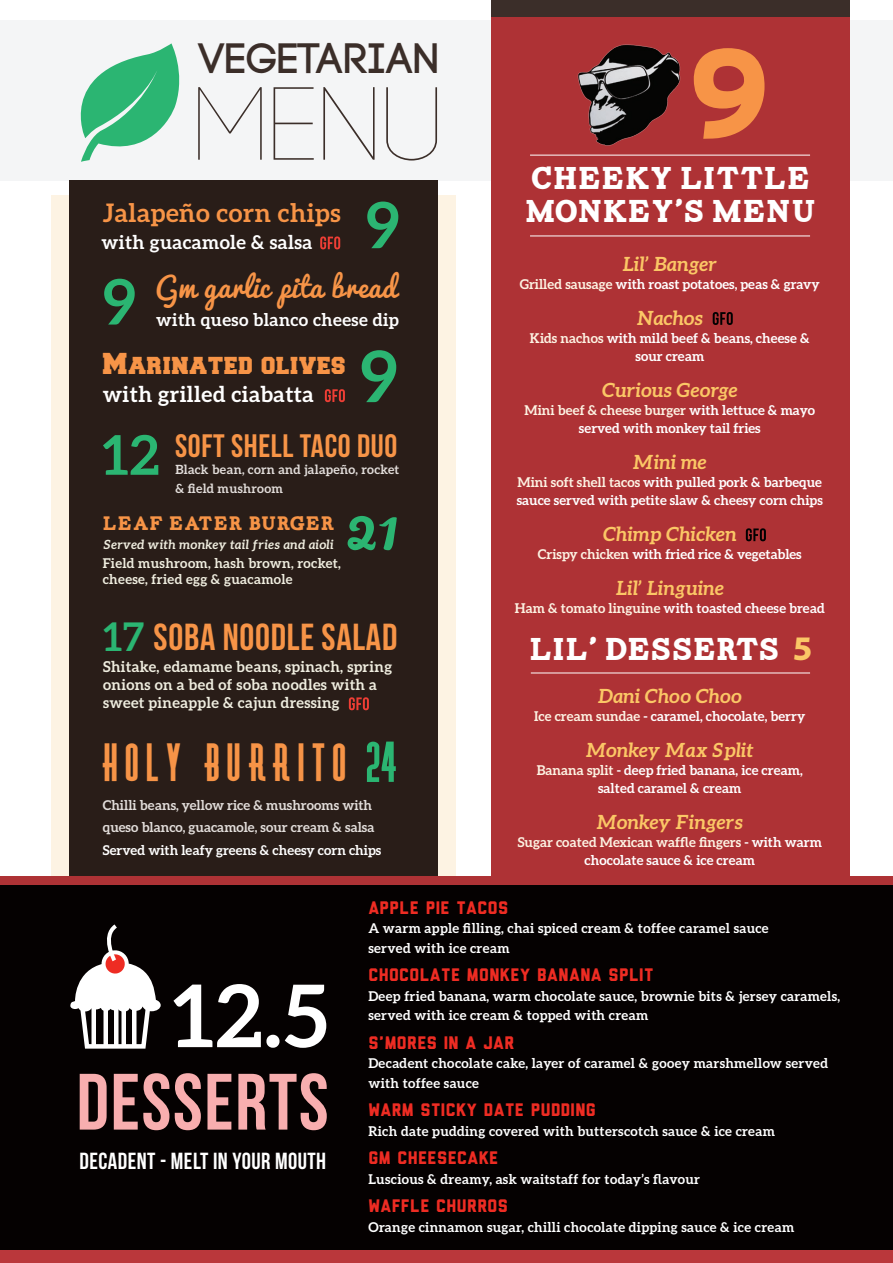
<style>
.page{position:relative;width:893px;height:1263px;background:#fff}
.page>*{position:absolute;margin:0;border:0;box-sizing:border-box;transform-origin:0 0}
.t1{font:117.15px "Facebook Letter Faces";color:#f79447}
.t2{font:300 103.65px "Code";color:#3b2e29}
.t3{font:700 86.4px "Aleo";color:#fff}
.t4{font:79.65px "Bebas Neue";letter-spacing:.02em;color:#f8aeaf}
.t5{font:700 71.1px "Aleo";color:#2bb572}
.t6{font:64.05px "Pacifico";color:#2bb572}
.t7{font:700 63.75px "Aleo";color:#2bb572}
.t8{font:700 62.7px "Aleo";color:#2bb572}
.t9{font:700 54.75px "Aleo";color:#2bb572}
.t10{font:47.1px "Diner Obese";letter-spacing:.17em;color:#f79447}
.t11{font:700 42.45px "Code";letter-spacing:.02em;color:#3b2e29}
.t12{font:37.65px "Bebas Neue";letter-spacing:.02em;color:#f79447}
.t13{font:32.4px "Bebas Neue";letter-spacing:.02em;color:#f79447}
.t14{font:31.5px/33px "Carton";letter-spacing:.02em;color:#fff}
.t15{font:27.9px "Pacifico";letter-spacing:.02em;color:#f79447}
.t16{font:700 25.5px "Aleo";letter-spacing:.02em;color:#f79447}
.t17{font:25.5px "Freshman";letter-spacing:.02em;color:#f79447}
.t18{font:23.25px "Bebas Neue";letter-spacing:.02em;color:#fff}
.t19{font:700 21.75px "Aleo";letter-spacing:.02em;color:#fff}
.t20{font:italic 700 19.5px "Aleo";color:#fbc766}
.t21{font:19.5px "Carton";letter-spacing:.04em;color:#f79447}
.t22{font:700 19.05px "Aleo";letter-spacing:.02em;color:#fff}
.t23{font:18px "Liberator";letter-spacing:.02em;color:#ee2c23}
.t24{font:700 17.55px "Aleo";letter-spacing:.02em;color:#fff}
.t25{font:700 15px/18px "Aleo";letter-spacing:.02em;color:#efeddf}
.t26{font:700 13.5px/18px "Aleo";letter-spacing:.005em;color:#fff}
.t27{font:700 13.5px/22.5px "Aleo";color:#e2ddda}
.t28{font:700 13.5px/16.2px "Aleo";letter-spacing:.02em;color:#efeddf}
.t29{font:700 12.75px/19.8px "Aleo";letter-spacing:.02em;color:#e2ddda}
.t30{font:italic 700 12.6px "Aleo";letter-spacing:.02em;color:#efeddf}
.s1{font-family:"Aleo";font-weight:700;font-size:39.45px;color:#2bb572}
.s2{font-size:50.25px;color:#2bb572}
.s3{color:#fdf3e3}
.s4{font-family:"Facebook Letter Faces";font-size:30px;color:#fbc766}
</style>
<div class="page">
<div style="left:0;top:20px;width:893px;height:161px;background:#f4f5f6"></div>
<div style="left:491px;top:0;width:359px;height:20px;background:#3b2e29"></div>
<div style="left:52px;top:195px;width:404px;height:701px;background:#fdf3e3"></div>
<div style="left:0;top:1202px;width:893px;height:61px;background:#ba373b"></div>
<div style="left:69px;top:181px;width:369px;height:705px;background:#291d18"></div>
<div style="left:0;top:882px;width:893px;height:368px;background:#050101"></div>
<svg style="left:70px;top:924px;width:91px;height:125px"></svg>
<div style="left:0;top:876px;width:893px;height:9px;background:#ae3235"></div>
<svg style="left:80px;top:43px;width:100px;height:119px"></svg>
<div style="left:492px;top:17px;width:358px;height:865px;background:#ae3235"></div>
<hr style="left:530px;top:155px;width:280px;height:1px;background:#fff">
<hr style="left:530px;top:236px;width:280px;height:1px;background:#fff">
<img style="left:577px;top:44px;width:104px;height:102px">
<svg style="left:320px;top:236px;width:20px;height:13px"></svg>
<svg style="left:325px;top:389px;width:20px;height:13px"></svg>
<svg style="left:713px;top:312px;width:20px;height:13px"></svg>
<svg style="left:746px;top:528px;width:20px;height:13px"></svg>
<hr style="left:531px;top:673px;width:279px;height:1px;background:#fff">
<svg style="left:349px;top:697px;width:20px;height:13px"></svg>
<h3 class="t11" style="left:200px;top:37px;width:241px">VEGETARIAN</h3>
<h2 class="t2" style="left:193px;top:73px;width:250px">MENU</h2>
<h3 class="t7" style="left:366px;top:188px;width:35px">9</h3>
<h3 class="t15" style="left:156px;top:263px;width:243px">Gm garlic pita bread</h3>
<h3 class="t16" style="left:103px;top:198px;width:239px">Jalapeño corn chips</h3>
<h3 class="t22" style="left:102px;top:231px;width:212px">with guacamole &amp; salsa</h3>
<h3 class="t8" style="left:103px;top:266px;width:34px">9</h3>
<p class="t24" style="left:156px;top:309px;width:244px">with queso blanco cheese dip</p>
<h3 class="t17" style="left:103px;top:352px;width:244px">Marinated olives</h3>
<h3 class="t19" style="left:103px;top:382px;width:213px">with grilled ciabatta</h3>
<h3 class="t5" style="left:360px;top:335px;width:39px">9</h3>
<h3 class="t9" style="left:102px;top:423px;width:59px">12</h3>
<h3 class="t13" style="left:175px;top:428px;width:224px">SOFT SHELL TACO DUO</h3>
<p class="t29" style="left:175px;top:459px;width:225px">Black bean, corn and jalapeño, rocket &amp; field mushroom</p>
<h3 class="t6" style="left:347px;top:469px;width:53px">21</h3>
<h3 class="t21" style="left:103px;top:516px;width:233px">LEAF EATER BURGER</h3>
<p class="t28" style="left:103px;top:554px;width:240px">Field mushroom, hash brown, rocket, cheese, fried egg &amp; guacamole</p>
<p class="t30" style="left:103px;top:537px;width:232px">Served with monkey tail fries and aioli</p>
<h3 class="t12" style="left:103px;top:616px;width:296px"><span class="s1">17</span> SOBA NOODLE SALAD</h3>
<p class="t25" style="left:103px;top:657px;width:290px">Shitake, edamame beans, spinach, spring onions on a bed of soba noodles with a sweet pineapple &amp; cajun dressing</p>
<h3 class="t10" style="left:102px;top:741px;width:295px">HOLY BURRITO <span class="s2">24</span></h3>
<p class="t27" style="left:103px;top:793px;width:273px">Chilli beans, yellow rice &amp; mushrooms with queso blanco, guacamole, sour cream &amp; salsa</p>
<p class="t26" style="left:103px;top:840px;width:280px">Served with leafy greens &amp; cheesy corn chips</p>
<h1 class="t1" style="left:684px;top:23px;width:99px">9</h1>
<h3 class="t14" style="left:525px;top:163px;width:292px">CHEEKY LITTLE<br>MONKEY’S MENU</h3>
<h3 class="t20" style="left:622px;top:252px;width:96px">Lil’ Banger</h3>
<p class="t26" style="left:520px;top:274px;width:301px"><span class="s3">Grilled sausage</span> with roast potatoes, peas &amp; gravy</p>
<h3 class="t20" style="left:637px;top:306px;width:68px">Nachos</h3>
<p class="t26" style="left:530px;top:328px;width:281px;text-align:center"><span class="s3">Kids nachos</span> with mild beef &amp; beans, cheese &amp; sour cream</p>
<h3 class="t20" style="left:602px;top:378px;width:137px">Curious George</h3>
<p class="t26" style="left:525px;top:400px;width:292px;text-align:center"><span class="s3">Mini beef &amp; cheese burger</span> with lettuce &amp; mayo served with monkey tail fries</p>
<h3 class="t20" style="left:633px;top:450px;width:75px">Mini me</h3>
<p class="t26" style="left:517px;top:472px;width:308px"><span class="s3">Mini soft shell tacos</span> with pulled pork &amp; barbeque sauce served with petite slaw &amp; cheesy corn chips</p>
<h3 class="t20" style="left:603px;top:522px;width:135px">Chimp Chicken</h3>
<p class="t26" style="left:538px;top:544px;width:265px"><span class="s3">Crispy chicken</span> with fried rice &amp; vegetables</p>
<h3 class="t20" style="left:616px;top:576px;width:110px">Lil’ Linguine</h3>
<p class="t26" style="left:515px;top:598px;width:311px"><span class="s3">Ham &amp; tomato linguine</span> with toasted cheese bread</p>
<h3 class="t14" style="left:529px;top:633px;width:284px">LIL’ DESSERTS <span class="s4">5</span></h3>
<h3 class="t20" style="left:598px;top:684px;width:146px">Dani Choo Choo</h3>
<p class="t26" style="left:534px;top:706px;width:273px"><span class="s3">Ice cream sundae</span> - caramel, chocolate, berry</p>
<h3 class="t20" style="left:586px;top:738px;width:169px">Monkey Max Split</h3>
<p class="t26" style="left:537px;top:760px;width:267px;text-align:center"><span class="s3">Banana split</span> - deep fried banana, ice cream, salted caramel &amp; cream</p>
<h3 class="t20" style="left:596px;top:810px;width:148px">Monkey Fingers</h3>
<p class="t26" style="left:518px;top:832px;width:306px;text-align:center"><span class="s3">Sugar coated Mexican waffle fingers</span> - with warm chocolate sauce &amp; ice cream</p>
<h3 class="t3" style="left:172px;top:966px;width:157px">12.5</h3>
<h3 class="t4" style="left:77px;top:1058px;width:254px">DESSERTS</h3>
<h3 class="t18" style="left:79px;top:1148px;width:248px">DECADENT - MELT IN YOUR MOUTH</h3>
<h3 class="t23" style="left:368px;top:901px;width:141px">APPLE PIE TACOS</h3>
<p class="t26" style="left:368px;top:918px;width:402px;line-height:19.5px">A warm apple filling, chai spiced cream &amp; toffee caramel sauce served with ice cream</p>
<h3 class="t23" style="left:368px;top:968px;width:287px">CHOCOLATE MONKEY BANANA SPLIT</h3>
<p class="t26" style="left:368px;top:986px;width:473px;line-height:19.5px">Deep fried banana, warm chocolate sauce, brownie bits &amp; jersey caramels, served with ice cream &amp; topped with cream</p>
<h3 class="t23" style="left:368px;top:1036px;width:147px">S’MORES IN A JAR</h3>
<p class="t26" style="left:368px;top:1053px;width:461px;line-height:19.5px">Decadent chocolate cake, layer of caramel &amp; gooey marshmellow served with toffee sauce</p>
<h3 class="t23" style="left:368px;top:1103px;width:229px">WARM STICKY DATE PUDDING</h3>
<p class="t26" style="left:368px;top:1121px;width:408px">Rich date pudding covered with butterscotch sauce &amp; ice cream</p>
<h3 class="t23" style="left:368px;top:1151px;width:132px">GM CHEESECAKE</h3>
<p class="t26" style="left:368px;top:1169px;width:333px">Luscious &amp; dreamy, ask waitstaff for today’s flavour</p>
<h3 class="t23" style="left:368px;top:1199px;width:141px">WAFFLE CHURROS</h3>
<p class="t26" style="left:368px;top:1217px;width:428px">Orange cinnamon sugar, chilli chocolate dipping sauce &amp; ice cream</p>
</div>
